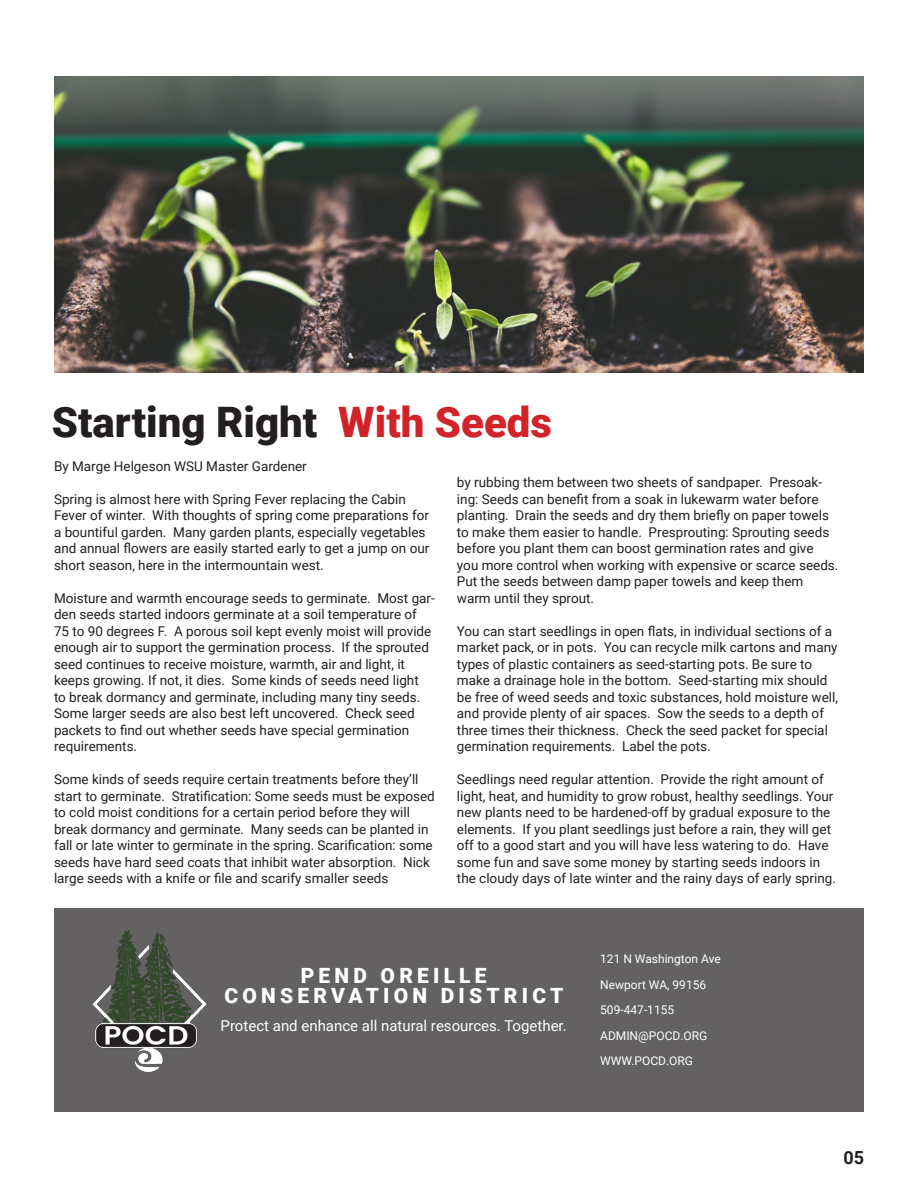
<style>
.page{position:relative;width:918px;height:1188px;background:#fff}
.page>*{position:absolute;margin:0;border:0;box-sizing:border-box;transform-origin:0 0}
.Insert_Your_Title{font:900 42px "Roboto";color:#231f20}
.Title_to_Begin{font:900 21px "Roboto";letter-spacing:.2em;color:#fff}
.t1{font:700 18px "Roboto";color:#231f20}
.t2{font:15px "Roboto";color:#fff}
.t3{font:13.5px/16.5px "Roboto";color:#231f20}
.t4{font:12px "Roboto";color:#fff}
.s1{color:#d1232a}
</style>
<div class="page">
<img style="left:54px;top:77px;width:810px;height:296px">
<div style="left:54px;top:908px;width:810px;height:203px;background:#636162"></div>
<img style="left:92px;top:930px;width:115px;height:142px">
<p class="Insert_Your_Title" style="left:52px;top:392px;width:502px">Starting Right <span class="s1">With Seeds</span></p>
<p class="t3" style="left:54px;top:457px;width:254px">By Marge Helgeson WSU Master Gardener</p>
<p class="t3" style="left:54px;top:490px;width:377px">Spring is almost here with Spring Fever replacing the Cabin Fever of winter. With thoughts of spring come preparations for a bountiful garden. Many garden plants, especially vegetables and annual flowers are easily started early to get a jump on our short season, here in the intermountain west.</p>
<p class="t3" style="left:54px;top:589px;width:382px">Moisture and warmth encourage seeds to germinate. Most gar&shy;den seeds started indoors germinate at a soil temperature of 75 to 90 degrees F. A porous soil kept evenly moist will provide enough air to support the germination process. If the sprouted seed continues to receive moisture, warmth, air and light, it keeps growing. If not, it dies. Some kinds of seeds need light<br>to break dormancy and germinate, including many tiny seeds.<br>Some larger seeds are also best left uncovered. Check seed packets to find out whether seeds have special germination requirements.</p>
<p class="t3" style="left:54px;top:771px;width:382px">Some kinds of seeds require certain treatments before they’ll start to germinate. Stratification: Some seeds must be exposed to cold moist conditions for a certain period before they will break dormancy and germinate. Many seeds can be planted in fall or late winter to germinate in the spring. Scarification: some seeds have hard seed coats that inhibit water absorption. Nick large seeds with a knife or file and scarify smaller seeds</p>
<p class="t3" style="left:457px;top:474px;width:383px">by rubbing them between two sheets of sandpaper. Presoak&shy;ing: Seeds can benefit from a soak in lukewarm water before planting. Drain the seeds and dry them briefly on paper towels to make them easier to handle. Presprouting: Sprouting seeds before you plant them can boost germination rates and give you more control when working with expensive or scarce seeds.<br>Put the seeds between damp paper towels and keep them warm until they sprout.</p>
<p class="t3" style="left:457px;top:622px;width:383px">You can start seedlings in open flats, in individual sections of a market pack, or in pots. You can recycle milk cartons and many types of plastic containers as seed-starting pots. Be sure to make a drainage hole in the bottom. Seed-starting mix should be free of weed seeds and toxic substances, hold moisture well, and provide plenty of air spaces. Sow the seeds to a depth of three times their thickness. Check the seed packet for special germination requirements. Label the pots.</p>
<p class="t3" style="left:457px;top:771px;width:381px">Seedlings need regular attention. Provide the right amount of light, heat, and humidity to grow robust, healthy seedlings. Your new plants need to be hardened-off by gradual exposure to the elements. If you plant seedlings just before a rain, they will get off to a good start and you will have less watering to do. Have some fun and save some money by starting seeds indoors in the cloudy days of late winter and the rainy days of early spring.</p>
<p class="t4" style="left:600px;top:951px;width:122px">121 N Washington Ave</p>
<p class="Title_to_Begin" style="left:301px;top:961px;width:187px">PEND OREILLE</p>
<p class="Title_to_Begin" style="left:225px;top:981px;width:340px">CONSERVATION DISTRICT</p>
<p class="t2" style="left:221px;top:1015px;width:348px">Protect and enhance all natural resources. Together.</p>
<p class="t4" style="left:600px;top:976px;width:108px">Newport WA, 99156</p>
<p class="t4" style="left:600px;top:1002px;width:76px">509-447-1155</p>
<p class="t4" style="left:600px;top:1027px;width:109px">ADMIN@POCD.ORG</p>
<p class="t4" style="left:600px;top:1053px;width:94px">WWW.POCD.ORG</p>
<h3 class="t1" style="left:843px;top:1145px;width:22px">05</h3>
</div>
